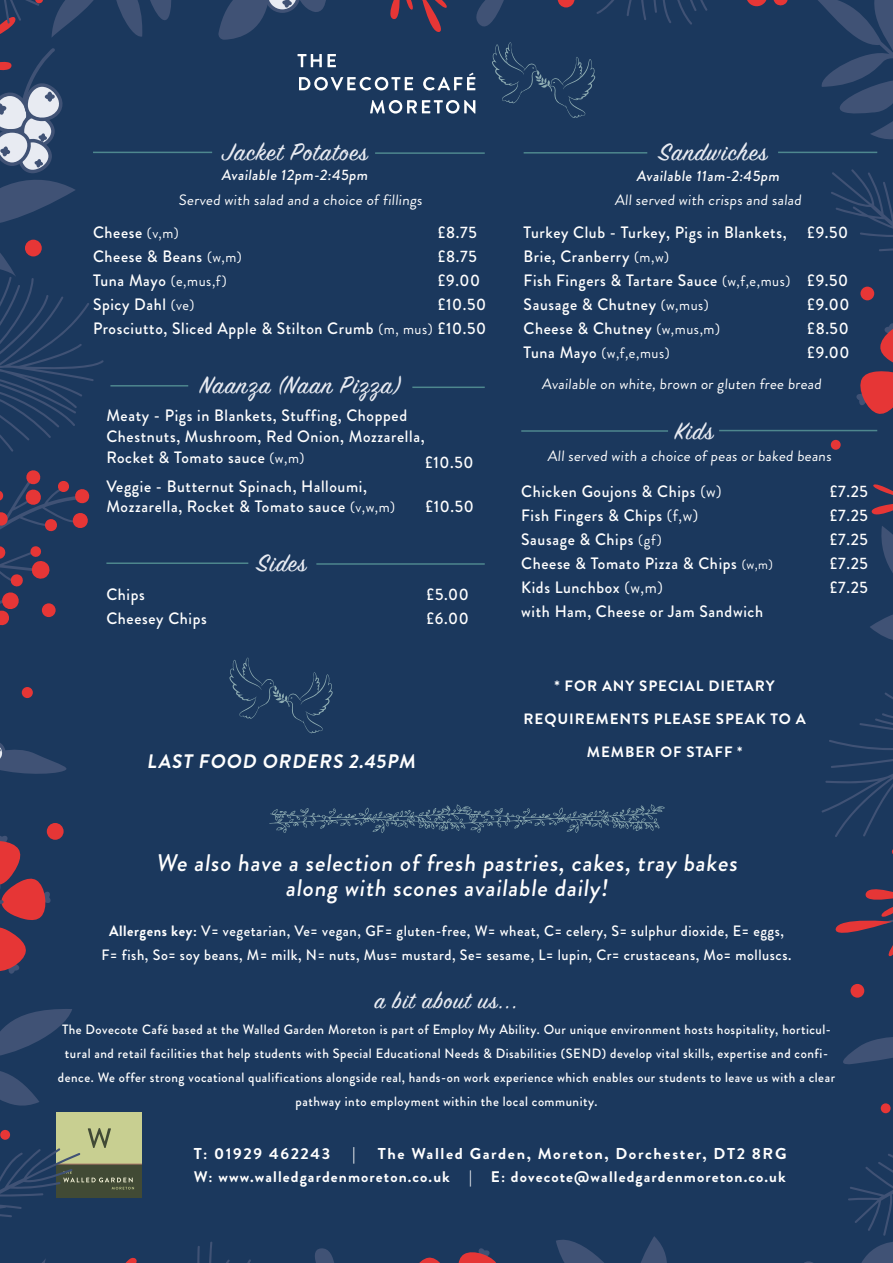
<style>
.page{position:relative;width:893px;height:1263px;background:#1b385d}
.page>*{position:absolute;margin:0;border:0;box-sizing:border-box;transform-origin:0 0}
.t1{font:27px "Sign Painter House Script";letter-spacing:.04em;color:#e8ebf2}
.t2{font:25.5px "Sign Painter House Script";letter-spacing:.04em;color:#e8ebf2}
.t3{font:500 24px "Brandon Grotesque";color:#fff;scale:.96 1}
.t4{font:700 19.5px "Brandon Grotesque";color:#fff;scale:.96 1}
.t5{font:500 16.5px/21px "Brandon Grotesque";letter-spacing:.04em;color:#fff;scale:.96 1}
.t6{font:700 15.75px "Brandon Grotesque";letter-spacing:.1em;color:#fff}
.t7{font:700 15.3px "Brandon Grotesque";letter-spacing:.07em;color:#fff}
.t8{font:500 15px "Brandon Grotesque";letter-spacing:.04em;color:#fff;scale:.96 1}
.t9{font:15px "Brandon Grotesque";letter-spacing:.04em;color:#fff}
.t10{font:700 15px "Brandon Grotesque";letter-spacing:.06em;color:#fff}
.t11{font:15px "Brandon Grotesque";letter-spacing:.04em;color:#fff;scale:.96 1}
.t12{font:500 13.5px/24px "Brandon Grotesque";letter-spacing:.04em;color:#fff;text-align:center;scale:.96 1}
.s1{font-weight:400;font-size:15px}
.s2{font-weight:500;font-size:16.5px}
.s3{font-weight:400}
.s4{font-weight:400;font-size:13.5px}
.s5{font-weight:700}
</style>
<div class="page">
<p class="t1" style="left:222px;top:136px;width:147px">Jacket Potatoes</p>
<p class="t8" style="left:221px;top:164px;width:157px">Available 12pm-2:45pm</p>
<p class="t9" style="left:179px;top:190px;width:247px">Served with salad and a choice of fillings</p>
<p class="t5" style="left:93px;top:222px;width:91px">Cheese <span class="s1">(v,m)</span></p>
<p class="t5" style="left:93px;top:246px;width:157px">Cheese &amp; Beans <span class="s1">(w,m)</span></p>
<p class="t11" style="left:93px;top:271px;width:141px"><span class="s2">Tuna Mayo</span> (e,mus,f)</p>
<p class="t5" style="left:93px;top:294px;width:107px">Spicy Dahl <span class="s1">(ve)</span></p>
<p class="t5" style="left:93px;top:318px;width:411px">Prosciutto, Sliced Apple &amp; Stilton Crumb <span class="s1">(m, mus)</span> £10.50</p>
<p class="t5" style="left:438px;top:222px;width:42px">£8.75</p>
<p class="t5" style="left:438px;top:246px;width:42px">£8.75</p>
<p class="t5" style="left:438px;top:270px;width:46px">£9.00</p>
<p class="t5" style="left:438px;top:294px;width:52px">£10.50</p>
<p class="t1" style="left:200px;top:368px;width:202px">Naanza (Naan Pizza)</p>
<p class="t5" style="left:106px;top:405px;width:333px">Meaty - Pigs in Blankets, Stuffing, Chopped<br>Chestnuts, Mushroom, Red Onion, Mozzarella,<br>Rocket &amp; Tomato sauce <span class="s1">(w,m)</span></p>
<p class="t5" style="left:106px;top:476px;width:273px">Veggie - Butternut Spinach, Halloumi,</p>
<p class="t5" style="left:106px;top:496px;width:302px">Mozzarella, Rocket &amp; Tomato sauce <span class="s1">(v,w,m)</span></p>
<p class="t5" style="left:425px;top:452px;width:52px">£10.50</p>
<p class="t5" style="left:425px;top:496px;width:52px">£10.50</p>
<p class="t5" style="left:106px;top:584px;width:42px">Chips</p>
<p class="t5" style="left:106px;top:608px;width:106px">Cheesey Chips</p>
<p class="t1" style="left:257px;top:547px;width:51px">Sides</p>
<p class="t5" style="left:427px;top:584px;width:45px">£5.00</p>
<p class="t5" style="left:427px;top:608px;width:45px">£6.00</p>
<p class="t4" style="left:147px;top:748px;width:285px">LAST FOOD ORDERS 2.45PM</p>
<p class="t1" style="left:659px;top:136px;width:110px">Sandwiches</p>
<p class="t8" style="left:636px;top:165px;width:153px">Available 11am-2:45pm</p>
<p class="t9" style="left:615px;top:190px;width:190px">All served with crisps and salad</p>
<p class="t5" style="left:524px;top:221px;width:275px;line-height:24px">Turkey Club - Turkey, Pigs in Blankets,<br>Brie, Cranberry <span class="s1">(m,w)</span></p>
<p class="t5" style="left:524px;top:270px;width:279px">Fish Fingers &amp; Tartare Sauce <span class="s1">(w,f,e,mus)</span></p>
<p class="t5" style="left:524px;top:294px;width:194px">Sausage &amp; Chutney <span class="s1">(w,mus)</span></p>
<p class="t5" style="left:524px;top:318px;width:206px">Cheese &amp; Chutney <span class="s1">(w,mus,m)</span></p>
<p class="t11" style="left:524px;top:343px;width:154px"><span class="s2">Tuna Mayo</span> (w,f,e,mus)</p>
<p class="t5" style="left:807px;top:222px;width:44px">£9.50</p>
<p class="t5" style="left:807px;top:270px;width:44px">£9.50</p>
<p class="t5" style="left:807px;top:294px;width:46px">£9.00</p>
<p class="t5" style="left:807px;top:318px;width:45px">£8.50</p>
<p class="t5" style="left:807px;top:342px;width:46px">£9.00</p>
<p class="t9" style="left:542px;top:374px;width:283px">Available on white, brown or gluten free bread</p>
<p class="t1" style="left:675px;top:414px;width:40px">Kids</p>
<p class="t9" style="left:547px;top:446px;width:287px">All served with a choice of peas or baked beans</p>
<p class="t5" style="left:521px;top:481px;width:210px">Chicken Goujons &amp; Chips <span class="s3">(w)</span></p>
<p class="t5" style="left:521px;top:505px;width:186px">Fish Fingers &amp; Chips <span class="s3">(f,w)</span></p>
<p class="t5" style="left:521px;top:529px;width:148px">Sausage &amp; Chips <span class="s1">(gf)</span></p>
<p class="t5" style="left:521px;top:553px;width:264px">Cheese &amp; Tomato Pizza &amp; Chips <span class="s4">(w,m)</span></p>
<p class="t5" style="left:521px;top:577px;width:149px">Kids Lunchbox <span class="s3">(w,m)</span></p>
<p class="t5" style="left:521px;top:601px;width:253px">with Ham, Cheese or Jam Sandwich</p>
<p class="t5" style="left:830px;top:481px;width:41px">£7.25</p>
<p class="t5" style="left:830px;top:505px;width:41px">£7.25</p>
<p class="t5" style="left:830px;top:529px;width:41px">£7.25</p>
<p class="t5" style="left:830px;top:553px;width:41px">£7.25</p>
<p class="t5" style="left:830px;top:577px;width:41px">£7.25</p>
<p class="t10" style="left:555px;top:675px;width:222px">* FOR ANY SPECIAL DIETARY</p>
<p class="t10" style="left:523px;top:708px;width:284px">REQUIREMENTS PLEASE SPEAK TO A</p>
<p class="t10" style="left:587px;top:741px;width:157px">MEMBER OF STAFF *</p>
<p class="t3" style="left:156px;top:846px;width:611px">We also have a selection of fresh pastries, cakes, tray bakes</p>
<p class="t3" style="left:285px;top:871px;width:341px">along with scones available daily!</p>
<p class="t8" style="left:109px;top:921px;width:705px"><span class="s5">Allergens key:</span> V= vegetarian, Ve= vegan, GF= gluten-free, W= wheat, C= celery, S= sulphur dioxide, E= eggs,</p>
<p class="t8" style="left:102px;top:945px;width:720px">F= fish, So= soy beans, M= milk, N= nuts, Mus= mustard, Se= sesame, L= lupin, Cr= crustaceans, Mo= molluscs.</p>
<p class="t2" style="left:374px;top:985px;width:145px">a bit about us...</p>
<p class="t12" style="left:58px;top:1018px;width:811px">The Dovecote Café based at the Walled Garden Moreton is part of Employ My Ability. Our unique environment hosts hospitality, horticul&shy;tural and retail facilities that help students with Special Educational Needs &amp; Disabilities (SEND) develop vital skills, expertise and confi&shy;dence. We offer strong vocational qualifications alongside real, hands-on work experience which enables our students to leave us with a clear pathway into employment within the local community.</p>
<p class="t6" style="left:194px;top:1142px;width:138px">T: 01929 462243</p>
<p class="t6" style="left:353px;top:1142px;width:4px">|</p>
<p class="t6" style="left:378px;top:1142px;width:410px">The Walled Garden, Moreton, Dorchester, DT2 8RG</p>
<p class="t7" style="left:194px;top:1166px;width:593px">W: www.walledgardenmoreton.co.uk | E: dovecote@walledgardenmoreton.co.uk</p>
</div>
